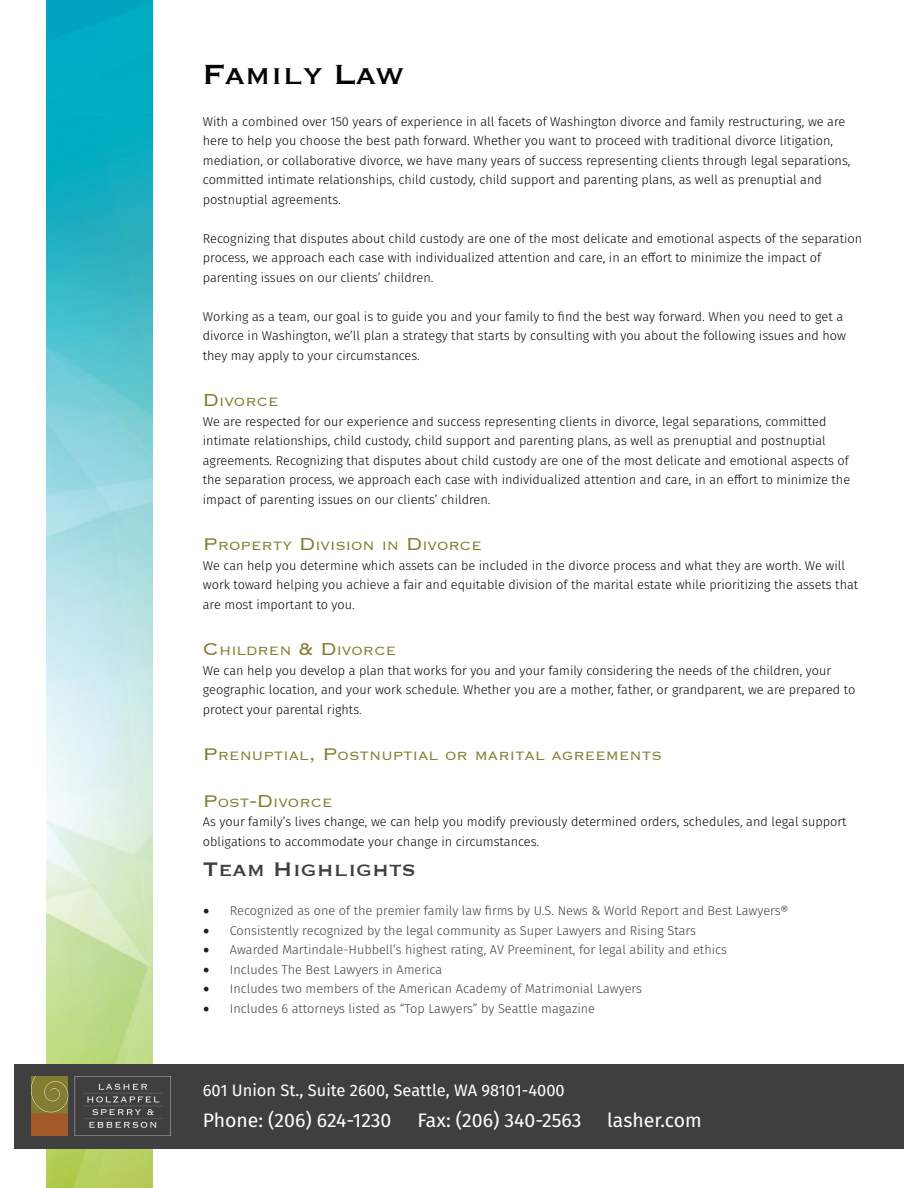
<style>
.page{position:relative;width:918px;height:1188px;background:#fff}
.page>*{position:absolute;margin:0;border:0;box-sizing:border-box;transform-origin:0 0}
.Attorney_Name{font:36px "Copperplate";color:#040503}
.Attorney_Name-2{font:25.5px "Copperplate";color:#3f3f3f}
.t1{font:19.5px "Fira Sans";color:#fff}
.t2{font:16.5px "Fira Sans";color:#fff}
.t3{font:300 15.75px "Copperplate";color:#837c30}
.t4{font:300 12.75px/19.5px "Fira Sans";color:#040503}
.t5{font:300 12.75px "Fira Sans";color:#3f3f3f}
.s1{font-size:22.5px}
.s2{font-family:"Minion Pro";font-weight:400;font-size:18px;color:#231f20}
</style>
<div class="page">
<img style="left:46px;top:0;width:107px;height:1188px">
<div style="left:14px;top:1064px;width:890px;height:84px;background:#3f3f3f"></div>
<img style="left:32px;top:1077px;width:131px;height:58px">
<p class="Attorney_Name" style="left:203px;top:50px;width:203px">Family Law</p>
<p class="t4" style="left:203px;top:111px;width:649px">With a combined over 150 years of experience in all facets of Washington divorce and family restructuring, we are here to help you choose the best path forward. Whether you want to proceed with traditional divorce litigation, mediation, or collaborative divorce, we have many years of success representing clients through legal separations, committed intimate relationships, child custody, child support and parenting plans, as well as prenuptial and postnuptial agreements.</p>
<p class="t4" style="left:203px;top:228px;width:661px">Recognizing that disputes about child custody are one of the most delicate and emotional aspects of the separation process, we approach each case with individualized attention and care, in an effort to minimize the impact of parenting issues on our clients’ children.</p>
<p class="t4" style="left:203px;top:306px;width:645px">Working as a team, our goal is to guide you and your family to find the best way forward. When you need to get a divorce in Washington, we’ll plan a strategy that starts by consulting with you about the following issues and how they may apply to your circumstances.</p>
<p class="t3" style="left:203px;top:392px;width:77px"><span class="s1">D</span>ivorce</p>
<p class="t4" style="left:203px;top:411px;width:649px">We are respected for our experience and success representing clients in divorce, legal separations, committed intimate relationships, child custody, child support and parenting plans, as well as prenuptial and postnuptial agreements. Recognizing that disputes about child custody are one of the most delicate and emotional aspects of the separation process, we approach each case with individualized attention and care, in an effort to minimize the impact of parenting issues on our clients’ children.</p>
<p class="t3" style="left:203px;top:536px;width:280px"><span class="s1">P</span>roperty <span class="s1">D</span>ivision in <span class="s1">D</span>ivorce</p>
<p class="t4" style="left:203px;top:555px;width:657px">We can help you determine which assets can be included in the divorce process and what they are worth. We will work toward helping you achieve a fair and equitable division of the marital estate while prioritizing the assets that are most important to you.</p>
<p class="t3" style="left:203px;top:641px;width:195px"><span class="s1">C</span> hildren <span class="s1">&amp; D</span>ivorce</p>
<p class="t4" style="left:203px;top:660px;width:654px">We can help you develop a plan that works for you and your family considering the needs of the children, your geographic location, and your work schedule. Whether you are a mother, father, or grandparent, we are prepared to protect your parental rights.</p>
<p class="t3" style="left:203px;top:746px;width:461px"><span class="s1">P</span>renuptial<span class="s1">, P</span>ostnuptial or marital agreements</p>
<p class="t3" style="left:203px;top:792px;width:131px"><span class="s1">P</span>ost<span class="s1">-D</span>ivorce</p>
<p class="t4" style="left:203px;top:812px;width:645px">As your family’s lives change, we can help you modify previously determined orders, schedules, and legal support obligations to accommodate your change in circumstances.</p>
<p class="Attorney_Name-2" style="left:203px;top:853px;width:215px">Team Highlights</p>
<p class="t5" style="left:203px;top:902px;width:587px"><span class="s2">•</span> Recognized as one of the premier family law firms by U.S. News &amp; World Report and Best Lawyers®</p>
<p class="t5" style="left:203px;top:921px;width:495px"><span class="s2">•</span> Consistently recognized by the legal community as Super Lawyers and Rising Stars</p>
<p class="t5" style="left:203px;top:941px;width:526px"><span class="s2">•</span> Awarded Martindale-Hubbell’s highest rating, AV Preeminent, for legal ability and ethics</p>
<p class="t5" style="left:203px;top:960px;width:241px"><span class="s2">•</span> Includes The Best Lawyers in America</p>
<p class="t5" style="left:203px;top:980px;width:441px"><span class="s2">•</span> Includes two members of the American Academy of Matrimonial Lawyers</p>
<p class="t5" style="left:203px;top:999px;width:394px"><span class="s2">•</span> Includes 6 attorneys listed as “Top Lawyers” by Seattle magazine</p>
<p class="t2" style="left:203px;top:1077px;width:363px">601 Union St., Suite 2600, Seattle, WA 98101-4000</p>
<p class="t1" style="left:203px;top:1105px;width:190px">Phone: (206) 624-1230</p>
<p class="t1" style="left:417px;top:1105px;width:166px">Fax: (206) 340-2563</p>
<p class="t1" style="left:607px;top:1105px;width:96px">lasher.com</p>
</div>
